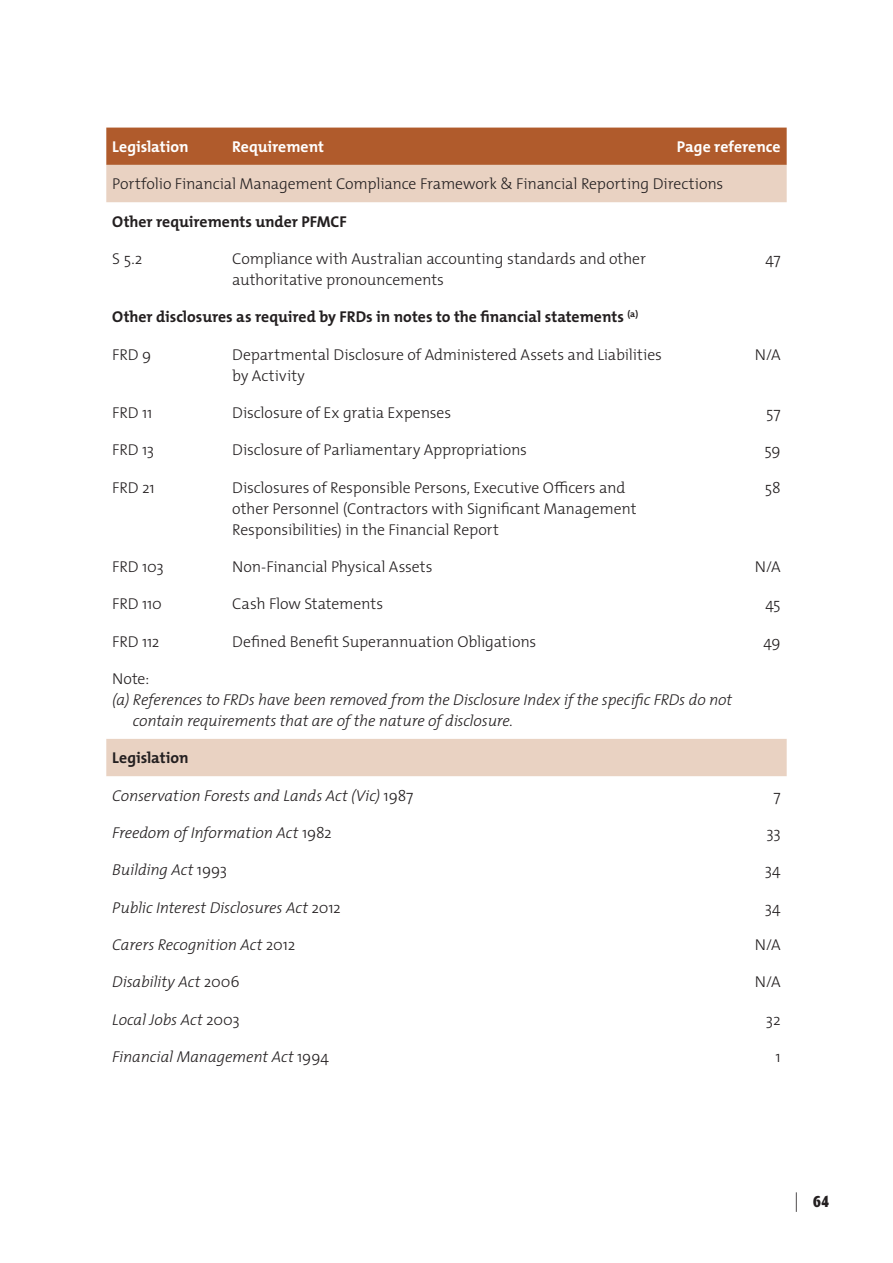
<style>
.page{position:relative;width:893px;height:1263px;background:#fff}
.page>*{position:absolute;margin:0;border:0;box-sizing:border-box;transform-origin:0 0}
.t1{font:900 16.5px "Quadraat Sans Dis";color:#231f20}
.t2{font:300 15.75px/21px "The Mix";letter-spacing:-.01em;color:#231f20}
.t3{font:italic 300 15.75px/21px "The Mix";letter-spacing:-.01em;color:#231f20}
.t4{font:700 15.75px "The Mix";color:#231f20}
.t5{font:700 15.75px "The Mix";color:#fff}
.s1{font-style:normal}
.s2{font-family:"The Mix";font-weight:200;font-size:19.5px}
</style>
<div class="page">
<div style="left:106px;top:128px;width:681px;height:37px;background:#b05b2c"></div>
<svg style="left:106px;top:165px;width:681px;height:611px"></svg>
<p class="t5" style="left:112px;top:134px;width:78px">Legislation</p>
<p class="t5" style="left:232px;top:134px;width:93px">Requirement</p>
<p class="t5" style="left:677px;top:134px;width:105px">Page reference</p>
<p class="t2" style="left:112px;top:173px;width:612px">Portfolio Financial Management Compliance Framework &amp; Financial Reporting Directions</p>
<p class="t4" style="left:112px;top:208px;width:236px">Other requirements under PFMCF</p>
<p class="t2" style="left:112px;top:248px;width:32px">S 5.2</p>
<p class="t2" style="left:232px;top:248px;width:415px">Compliance with Australian accounting standards and other authoritative pronouncements</p>
<p class="t2" style="left:765px;top:248px;width:17px">47</p>
<p class="t4" style="left:112px;top:304px;width:527px">Other disclosures as required by FRDs in notes to the financial statements <sup>(a)</sup></p>
<p class="t2" style="left:112px;top:343px;width:40px">FRD 9</p>
<p class="t2" style="left:232px;top:343px;width:431px">Departmental Disclosure of Administered Assets and Liabilities by Activity</p>
<p class="t2" style="left:755px;top:343px;width:27px">N/A</p>
<p class="t2" style="left:112px;top:402px;width:42px">FRD 11</p>
<p class="t2" style="left:232px;top:402px;width:221px">Disclosure of Ex gratia Expenses</p>
<p class="t2" style="left:766px;top:402px;width:16px">57</p>
<p class="t2" style="left:112px;top:439px;width:43px">FRD 13</p>
<p class="t2" style="left:232px;top:439px;width:296px">Disclosure of Parliamentary Appropriations</p>
<p class="t2" style="left:765px;top:439px;width:18px">59</p>
<p class="t2" style="left:112px;top:476px;width:44px">FRD 21</p>
<p class="t2" style="left:232px;top:476px;width:406px">Disclosures of Responsible Persons, Executive Officers and other Personnel (Contractors with Significant Management<br>Responsibilities) in the Financial Report</p>
<p class="t2" style="left:765px;top:476px;width:17px">58</p>
<p class="t2" style="left:112px;top:556px;width:53px">FRD 103</p>
<p class="t2" style="left:232px;top:556px;width:202px">Non-Financial Physical Assets</p>
<p class="t2" style="left:755px;top:556px;width:27px">N/A</p>
<p class="t2" style="left:112px;top:593px;width:51px">FRD 110</p>
<p class="t2" style="left:232px;top:593px;width:152px">Cash Flow Statements</p>
<p class="t2" style="left:765px;top:593px;width:17px">45</p>
<p class="t2" style="left:112px;top:630px;width:49px">FRD 112</p>
<p class="t2" style="left:232px;top:630px;width:306px">Defined Benefit Superannuation Obligations</p>
<p class="t2" style="left:763px;top:630px;width:19px">49</p>
<p class="t2" style="left:112px;top:668px;width:38px">Note:</p>
<p class="t3" style="left:133px;top:689px;width:601px;text-indent:-21px">(a) References to FRDs have been removed from the Disclosure Index if the specific FRDs do not contain requirements that are of the nature of disclosure.</p>
<p class="t4" style="left:112px;top:745px;width:78px">Legislation</p>
<p class="t3" style="left:112px;top:784px;width:303px">Conservation Forests and Lands Act (Vic) <span class="s1">1987</span></p>
<p class="t2" style="left:773px;top:784px;width:9px">7</p>
<p class="t3" style="left:112px;top:822px;width:221px">Freedom of Information Act <span class="s1">1982</span></p>
<p class="t2" style="left:766px;top:822px;width:16px">33</p>
<p class="t3" style="left:112px;top:859px;width:116px">Building Act <span class="s1">1993</span></p>
<p class="t2" style="left:765px;top:859px;width:17px">34</p>
<p class="t3" style="left:112px;top:896px;width:230px">Public Interest Disclosures Act <span class="s1">2012</span></p>
<p class="t2" style="left:765px;top:896px;width:17px">34</p>
<p class="t3" style="left:112px;top:934px;width:184px">Carers Recognition Act <span class="s1">2012</span></p>
<p class="t2" style="left:755px;top:934px;width:27px">N/A</p>
<p class="t3" style="left:112px;top:971px;width:129px">Disability Act <span class="s1">2006</span></p>
<p class="t2" style="left:755px;top:971px;width:27px">N/A</p>
<p class="t3" style="left:112px;top:1008px;width:129px">Local Jobs Act <span class="s1">2003</span></p>
<p class="t2" style="left:766px;top:1008px;width:16px">32</p>
<p class="t3" style="left:112px;top:1046px;width:218px">Financial Management Act <span class="s1">1994</span></p>
<p class="t2" style="left:775px;top:1046px;width:7px">1</p>
<p class="t1" style="left:794px;top:1192px;width:37px"><span class="s2">|</span> 64</p>
</div>
